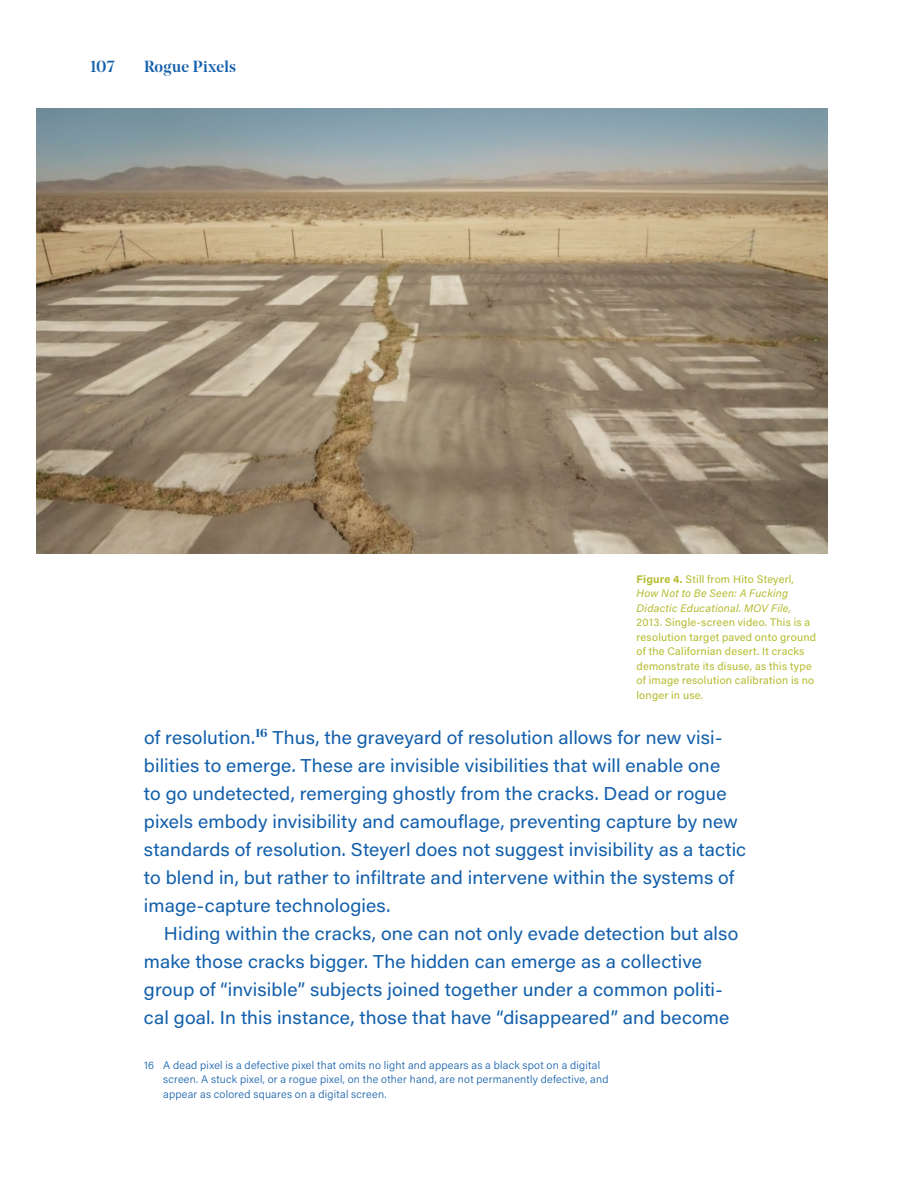
<style>
.page{position:relative;width:900px;height:1188px;background:#fff}
.page>*{position:absolute;margin:0;border:0;box-sizing:border-box;transform-origin:0 0}
.t1{font:18.4px/28px "Acumin Variable Concept";letter-spacing:.05em;color:#125fab}
.t2{font:500 16px "Noe Display";letter-spacing:.015em;color:#125fab}
.t3{font:11px/14.4px "Acumin Variable Concept";letter-spacing:.045em;color:#b4bb2e}
.t4{font:11px/14.4px "Acumin Variable Concept";letter-spacing:.03em;color:#125fab}
</style>
<div class="page">
<img style="left:36px;top:108px;width:791px;height:445px">
<p class="t2" style="left:90px;top:56px;width:26px">107</p>
<p class="t2" style="left:144px;top:56px;width:94px">Rogue Pixels</p>
<p class="t3" style="left:636px;top:571px;width:181px">Figure 4. Still from Hito Steyerl,<br>How Not to Be Seen: A Fucking<br>Didactic Educational. MOV File,<br>2013. Single-screen video. This is a resolution target paved onto ground of the Californian desert. It cracks demonstrate its disuse, as this type of image resolution calibration is no longer in use.</p>
<p class="t1" style="left:144px;top:723px;width:603px">of resolution.<sup>16</sup> Thus, the graveyard of resolution allows for new visi&shy;bilities to emerge. These are invisible visibilities that will enable one<br>to go undetected, remerging ghostly from the cracks. Dead or rogue pixels embody invisibility and camouflage, preventing capture by new standards of resolution. Steyerl does not suggest invisibility as a tactic to blend in, but rather to infiltrate and intervene within the systems of image-capture technologies.</p>
<p class="t1" style="left:144px;top:919px;width:595px;text-indent:20px">Hiding within the cracks, one can not only evade detection but also make those cracks bigger. The hidden can emerge as a collective group of “invisible” subjects joined together under a common politi&shy;cal goal. In this instance, those that have “disappeared” and become</p>
<p class="t4" style="left:163px;top:1058px;width:447px;text-indent:-19px">16 A dead pixel is a defective pixel that omits no light and appears as a black spot on a digital screen. A stuck pixel, or a rogue pixel, on the other hand, are not permanently defective, and appear as colored squares on a digital screen.</p>
</div>
